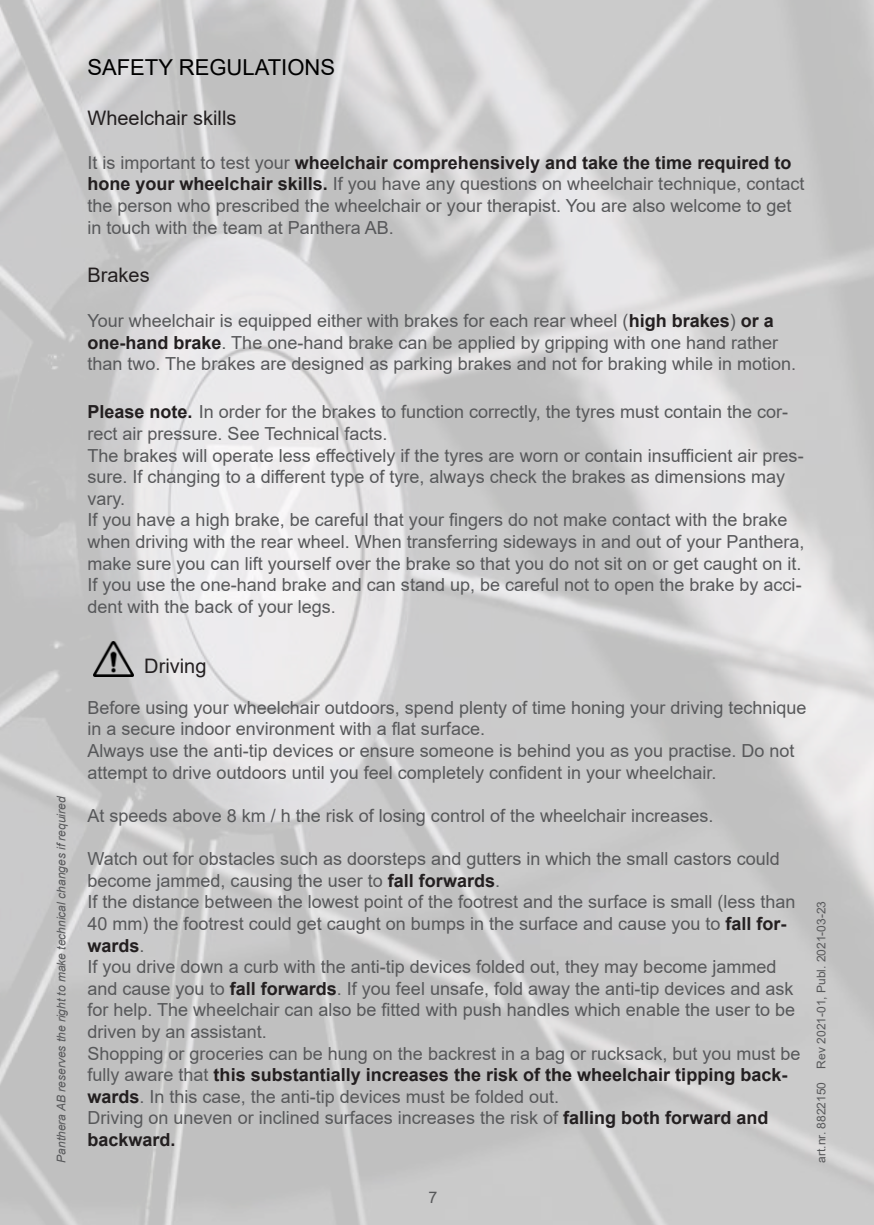
<style>
.page{position:relative;width:874px;height:1225px;background:#fff}
.page>*{position:absolute;margin:0;border:0;box-sizing:border-box;transform-origin:0 0}
.t1{font:22px "Arial";color:#000}
.t2{font:20px "Arial";color:#231f20}
.t3{font:18px/21.6px "Arial";color:#57585a}
.t4{font:16px "Arial";color:#57585a}
.t5{font:italic 12px "Arial";color:#57585a}
.t6{font:12px "Arial";color:#57585a}
.s1{font-weight:700;color:#231f20}
</style>
<div class="page">
<img style="left:0;top:0;width:873px;height:1225px">
<img style="left:93px;top:641px;width:40px;height:35px">
<p class="t5" style="left:53px;top:1162px;width:368px;rotate:-90deg">Panthera AB reserves the right to make technical changes if required</p>
<p class="t1" style="left:87px;top:52px;width:249px">SAFETY REGULATIONS</p>
<p class="t2" style="left:87px;top:105px;width:150px">Wheelchair skills</p>
<p class="t3" style="left:87px;top:151px;width:718px">It is important to test your <span class="s1">wheelchair comprehensively and take the time required to hone your wheelchair skills.</span> If you have any questions on wheelchair technique, contact the person who prescribed the wheelchair or your therapist. You are also welcome to get in touch with the team at Panthera AB.</p>
<p class="t2" style="left:87px;top:261px;width:64px">Brakes</p>
<p class="t3" style="left:87px;top:310px;width:710px">Your wheelchair is equipped either with brakes for each rear wheel (<span class="s1">high brakes</span>) <span class="s1">or a one-hand brake</span>. The one-hand brake can be applied by gripping with one hand rather than two. The brakes are designed as parking brakes and not for braking while in motion.</p>
<p class="t3" style="left:87px;top:401px;width:718px"><span class="s1">Please note.</span> In order for the brakes to function correctly, the tyres must contain the cor&shy;rect air pressure. See Technical facts.<br>The brakes will operate less effectively if the tyres are worn or contain insufficient air pres&shy;sure. If changing to a different type of tyre, always check the brakes as dimensions may vary.<br>If you have a high brake, be careful that your fingers do not make contact with the brake when driving with the rear wheel. When transferring sideways in and out of your Panthera, make sure you can lift yourself over the brake so that you do not sit on or get caught on it.<br>If you use the one-hand brake and can stand up, be careful not to open the brake by acci&shy;dent with the back of your legs.</p>
<p class="t2" style="left:144px;top:652px;width:64px">Driving</p>
<p class="t3" style="left:87px;top:696px;width:720px">Before using your wheelchair outdoors, spend plenty of time honing your driving technique in a secure indoor environment with a flat surface.<br>Always use the anti-tip devices or ensure someone is behind you as you practise. Do not attempt to drive outdoors until you feel completely confident in your wheelchair.</p>
<p class="t3" style="left:87px;top:804px;width:627px">At speeds above 8 km / h the risk of losing control of the wheelchair increases.</p>
<p class="t3" style="left:87px;top:848px;width:714px">Watch out for obstacles such as doorsteps and gutters in which the small castors could become jammed, causing the user to <span class="s1">fall forwards</span>.<br>If the distance between the lowest point of the footrest and the surface is small (less than 40 mm) the footrest could get caught on bumps in the surface and cause you to <span class="s1">fall for&shy;wards</span>.<br>If you drive down a curb with the anti-tip devices folded out, they may become jammed and cause you to <span class="s1">fall forwards</span>. If you feel unsafe, fold away the anti-tip devices and ask for help. The wheelchair can also be fitted with push handles which enable the user to be driven by an assistant.<br>Shopping or groceries can be hung on the backrest in a bag or rucksack, but you must be fully aware that <span class="s1">this substantially increases the risk of the wheelchair tipping back&shy;wards</span>. In this case, the anti-tip devices must be folded out.<br>Driving on uneven or inclined surfaces increases the risk of <span class="s1">falling both forward and backward.</span></p>
<p class="t6" style="left:812px;top:1162px;width:263px;rotate:-90deg">art.nr. 8822150 Rev 2021-01, Publ. 2021-03-23</p>
<p class="t4" style="left:428px;top:1186px;width:10px">7</p>
</div>
